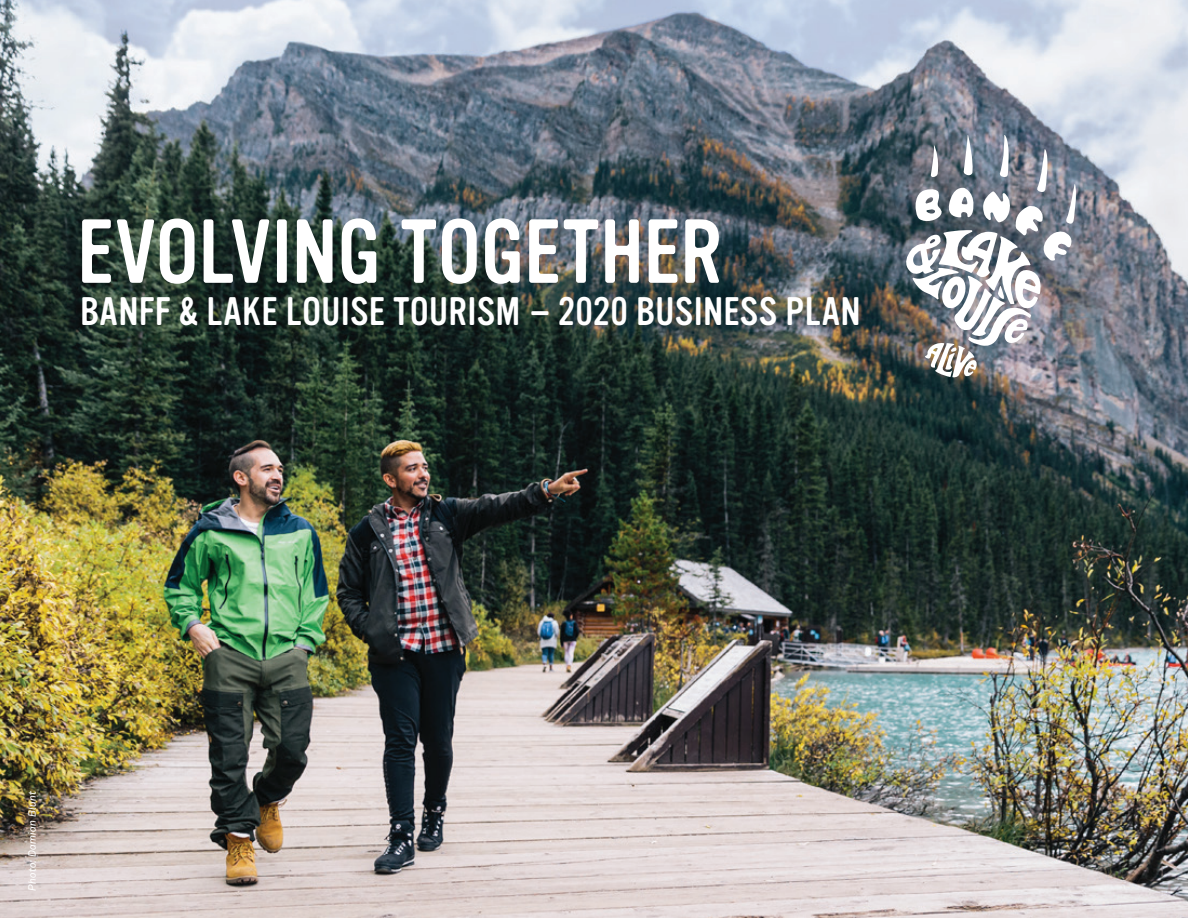
<style>
.page{position:relative;width:1188px;height:918px;background:#fff}
.page>*{position:absolute;margin:0;border:0;box-sizing:border-box;transform-origin:0 0}
.t1{font:88.8px "Vinyl OT";letter-spacing:-.005em;color:#fff}
.t2{font:39px "Vinyl OT";letter-spacing:.015em;color:#fff}
.t3{font:italic 10.5px "Akkurat";letter-spacing:.01em;color:#fff}
</style>
<div class="page">
<img style="left:0;top:0;width:1188px;height:918px">
<img style="left:906px;top:135px;width:170px;height:242px">
<h1 class="t1" style="left:77px;top:203px;width:647px">EVOLVING TOGETHER</h1>
<p class="t2" style="left:80px;top:290px;width:782px">BANFF &amp; LAKE LOUISE TOURISM — 2020 BUSINESS PLAN</p>
<p class="t3" style="left:26px;top:891px;width:102px;rotate:-90deg">Photo: Damian Blunt</p>
</div>
